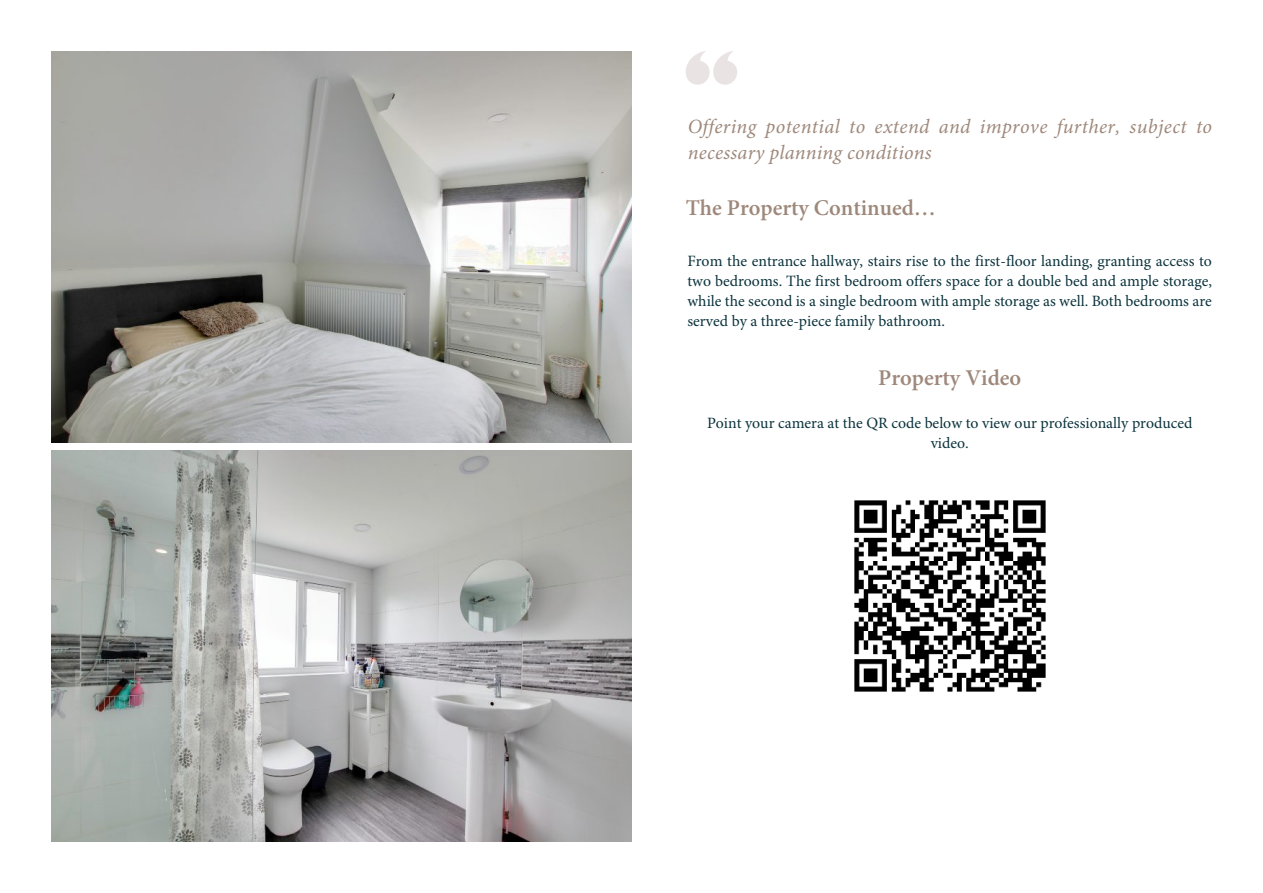
<style>
.page{position:relative;width:1263px;height:893px;background:#fff}
.page>*{position:absolute;margin:0;border:0;box-sizing:border-box;transform-origin:0 0}
.t1{font:600 22.5px "Minion Pro";color:#9e887b}
.t2{font:italic 20.25px/26px "Minion Pro";letter-spacing:.02em;color:#9e887b}
.t3{font:15.75px/20.1px "Minion Pro";color:#0b333d;text-align:justify}
</style>
<div class="page">
<svg style="left:686px;top:51px;width:51px;height:34px"></svg>
<img style="left:51px;top:51px;width:580px;height:391px">
<img style="left:51px;top:451px;width:580px;height:391px">
<img style="left:854px;top:500px;width:192px;height:192px">
<p class="t2" style="left:688px;top:115px;width:526px">Offering potential to extend and improve further, subject to necessary planning conditions</p>
<h1 class="t1" style="left:686px;top:199px;width:252px">The Property Continued…</h1>
<p class="t3" style="left:687px;top:252px;width:526px">From the entrance hallway, stairs rise to the first-floor landing, granting access to two bedrooms. The first bedroom offers space for a double bed and ample storage, while the second is a single bedroom with ample storage as well. Both bedrooms are served by a three-piece family bathroom.</p>
<h1 class="t1" style="left:878px;top:368px;width:144px">Property Video</h1>
<p class="t3" style="left:707px;top:414px;width:487px;text-align:center">Point your camera at the QR code below to view our professionally produced video.</p>
</div>
